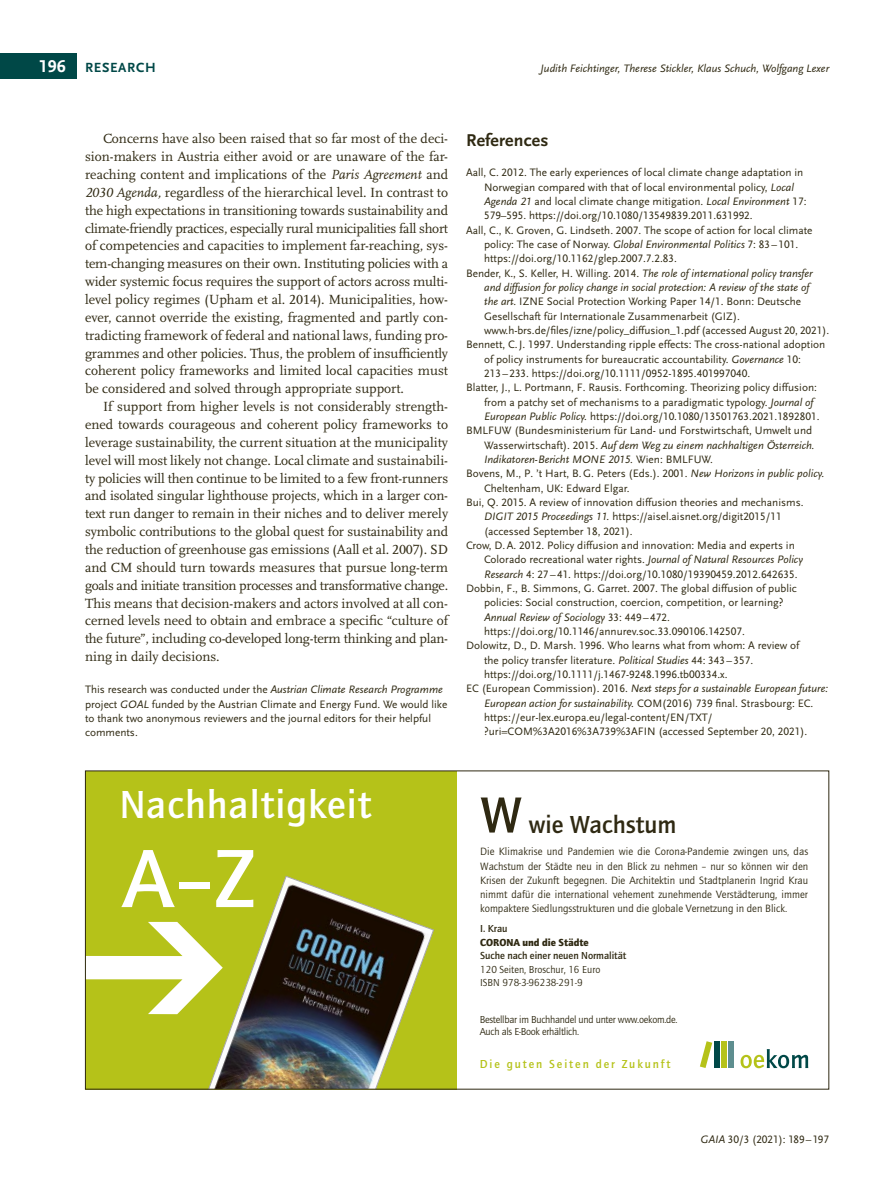
<style>
.page{position:relative;width:893px;height:1191px;background:#fff}
.page>*{position:absolute;margin:0;border:0;box-sizing:border-box;transform-origin:0 0}
.t1{font:700 85.5px "Quay Itc T";color:#fff}
.t2{font:700 40.5px "Quay Itc T";letter-spacing:.025em;color:#fff}
.t3{font:700 25.5px "Quay Itc T";color:#2f2912}
.Ü2_11_9_11_9{font:700 17.85px "Scala Sans LF";letter-spacing:.01em;color:#2f2912}
.t4{font:700 17.85px "Scala Sans LF";color:#fff}
.Fließtext_oE_english{font:13.8px/17.9px "Scala LF";letter-spacing:-.01em;color:#2f2912;text-align:justify}
.InfoÜ{font:700 13.8px "Scala Sans LF";letter-spacing:.05em;color:#004847}
.t5{font:700 12px "Quay Itc T";letter-spacing:.16em;color:#b5c219}
.Literatur{font:11.25px/14.4px "Scala Sans LF";color:#2f2912}
.Autor_innen-Adressen{font:11.25px/14.2px "Scala Sans LF";color:#2f2912}
.Literatur-2{font:italic 11.25px/14.4px "Scala Sans LF";color:#2f2912;text-align:center}
.t6{font:10.95px/14.2px "Quay Itc T";color:#2f2912;text-align:justify}
.t7{font:10.5px/13.5px "Quay Itc T";color:#2f2912}
.t8{font:10.5px/12px "Quay Itc T";letter-spacing:-.025em;color:#2f2912}
.s1{font-style:italic}
.s2{font-style:normal}
.s3{font-size:52.5px}
.s4{font-weight:700}
.s5{font-family:"Quay Itc T Blac"}
</style>
<div class="page">
<div style="left:0;top:53px;width:77px;height:25px;background:#004847"></div>
<div style="left:85px;top:771px;width:372px;height:318px;background:#b5c219"></div>
<svg style="left:87px;top:922px;width:113px;height:92px"></svg>
<div style="left:728px;top:1041px;width:6px;height:27px;background:#5e8e8f"></div>
<div style="left:721px;top:1041px;width:6px;height:27px;background:#b5c219"></div>
<div style="left:714px;top:1041px;width:6px;height:27px;background:#004847"></div>
<svg style="left:700px;top:1041px;width:12px;height:27px"></svg>
<svg style="left:740px;top:1049px;width:68px;height:19px"></svg>
<img style="left:200px;top:875px;width:234px;height:212px">
<p class="t4" style="left:39px;top:56px;width:29px">196</p>
<p class="Literatur-2" style="left:540px;top:61px;width:290px">Judith Feichtinger, Therese Stickler, Klaus Schuch, Wolfgang Lexer</p>
<h5 class="InfoÜ" style="left:85px;top:60px;width:72px">RESEARCH</h5>
<p class="Fließtext_oE_english" style="left:85px;top:130px;width:365px;text-indent:18px">Concerns have also been raised that so far most of the deci&shy;sion-makers in Austria either avoid or are unaware of the far&shy;reaching content and implications of the <span class="s1">Paris Agreement</span> and <span class="s1">2030 Agenda,</span> regardless of the hierarchical level. In contrast to the high expectations in transitioning towards sustainability and climate-friendly practices, especially rural municipalities fall short of competencies and capacities to implement far-reaching, sys&shy;tem-changing measures on their own. Instituting policies with a wider systemic focus requires the support of actors across multi-</p>
<p class="Fließtext_oE_english" style="left:85px;top:291px;width:365px">level policy regimes (Upham et al. 2014). Municipalities, how&shy;ever, cannot override the existing, fragmented and partly con&shy;tradicting framework of federal and national laws, funding pro&shy;grammes and other policies. Thus, the problem of insufficiently coherent policy frameworks and limited local capacities must be considered and solved through appropriate support.</p>
<p class="Fließtext_oE_english" style="left:85px;top:398px;width:365px;text-indent:18px">If support from higher levels is not considerably strength&shy;ened towards courageous and coherent policy frameworks to leverage sustainability, the current situation at the municipality level will most likely not change. Local climate and sustainabili&shy;ty policies will then continue to be limited to a few front-runners and isolated singular lighthouse projects, which in a larger con&shy;text run danger to remain in their niches and to deliver merely symbolic contributions to the global quest for sustainability and the reduction of greenhouse gas emissions (Aall et al. 2007). SD and CM should turn towards measures that pursue long-term goals and initiate transition processes and transformative change.<br>This means that decision-makers and actors involved at all con&shy;cerned levels need to obtain and embrace a specific “culture of the future”, including co-developed long-term thinking and plan&shy;ning in daily decisions.</p>
<p class="Autor_innen-Adressen" style="left:85px;top:682px;width:364px">This research was conducted under the <span class="s1">Austrian Climate Research Programme </span>project <span class="s1">GOAL</span> funded by the Austrian Climate and Energy Fund. We would like to thank two anonymous reviewers and the journal editors for their helpful comments.</p>
<h2 class="Ü2_11_9_11_9" style="left:466px;top:130px;width:84px">References</h2>
<p class="Literatur" style="left:484px;top:166px;width:324px;text-indent:-18px">Aall, C. 2012. The early experiences of local climate change adaptation in Norwegian compared with that of local environmental policy, <span class="s1">Local Agenda 21</span> and local climate change mitigation. <span class="s1">Local Environment</span> 17:<br>579–595. https://doi.org/10.1080/13549839.2011.631992.</p>
<p class="Literatur" style="left:484px;top:223px;width:330px;text-indent:-18px">Aall, C., K. Groven, G. Lindseth. 2007. The scope of action for local climate policy: The case of Norway. <span class="s1">Global Environmental Politics</span> 7: 83 – 101. https://doi.org/10.1162/glep.2007.7.2.83.</p>
<p class="Literatur" style="left:484px;top:266px;width:330px;text-indent:-18px">Bender, K., S. Keller, H. Willing. 2014. <span class="s1">The role of international policy transfer and diffusion for policy change in social protection: A review of the state of the art.</span> IZNE Social Protection Working Paper 14/1. Bonn: Deutsche Gesellschaft für Internationale Zusammenarbeit (GIZ).</p>
<p class="Literatur" style="left:484px;top:323px;width:347px">www.h-brs.de/files/izne/policy_diffusion_1.pdf (accessed August 20, 2021).</p>
<p class="Literatur" style="left:484px;top:338px;width:343px;text-indent:-18px">Bennett, C.J. 1997. Understanding ripple effects: The cross-national adoption of policy instruments for bureaucratic accountability. <span class="s1">Governance</span> 10:<br>213 –233. https://doi.org/10.1111/0952-1895.401997040.</p>
<p class="Literatur" style="left:484px;top:381px;width:337px;text-indent:-18px">Blatter, J., L. Portmann, F. Rausis. Forthcoming. Theorizing policy diffusion: from a patchy set of mechanisms to a paradigmatic typology. <span class="s1">Journal of<br>European Public Policy.</span> https://doi.org/10.1080/13501763.2021.1892801.</p>
<p class="Literatur" style="left:484px;top:424px;width:332px;text-indent:-18px">BMLFUW (Bundesministerium für Land- und Forstwirtschaft, Umwelt und<br>Wasserwirtschaft). 2015. <span class="s1">Auf dem Weg zu einem nachhaltigen Österreich.<br>Indikatoren-Bericht MONE 2015.</span> Wien: BMLFUW.</p>
<p class="Literatur" style="left:484px;top:467px;width:342px;text-indent:-18px">Bovens, M., P. ’t Hart, B.G. Peters (Eds.). 2001. <span class="s1">New Horizons in public policy.<br></span>Cheltenham, UK: Edward Elgar.</p>
<p class="Literatur" style="left:484px;top:495px;width:321px;text-indent:-18px">Bui, Q. 2015. A review of innovation diffusion theories and mechanisms.<br><span class="s1">DIGIT 2015 Proceedings 11.</span> https://aisel.aisnet.org/digit2015/11 (accessed September 18, 2021).</p>
<p class="Literatur" style="left:484px;top:538px;width:320px;text-indent:-18px">Crow, D.A. 2012. Policy diffusion and innovation: Media and experts in<br>Colorado recreational water rights. <span class="s1">Journal of Natural Resources Policy<br>Research</span> 4: 27 –41. https://doi.org/10.1080/19390459.2012.642635.</p>
<p class="Literatur" style="left:484px;top:581px;width:314px;text-indent:-18px">Dobbin, F., B. Simmons, G. Garret. 2007. The global diffusion of public policies: Social construction, coercion, competition, or learning?<br><span class="s1">Annual Review of Sociology</span> 33: 449– 472. https://doi.org/10.1146/annurev.soc.33.090106.142507.</p>
<p class="Literatur" style="left:484px;top:638px;width:317px;text-indent:-18px">Dolowitz, D., D. Marsh. 1996. Who learns what from whom: A review of the policy transfer literature. <span class="s1">Political Studies</span> 44: 343 –357. https://doi.org/10.1111/j.1467-9248.1996.tb00334.x.</p>
<p class="Literatur-2" style="left:466px;top:681px;width:364px"><span class="s2">EC (European Commission). 2016.</span> Next steps for a sustainable European future:<br>European action for sustainability. <span class="s2">COM(2016) 739 final. Strasbourg: EC.</span></p>
<p class="Literatur" style="left:484px;top:710px;width:325px">https://eur-lex.europa.eu/legal-content/EN/TXT/ ?uri=COM%3A2016%3A739%3AFIN (accessed September 20, 2021).</p>
<p class="t2" style="left:119px;top:781px;width:254px">Nachhaltigkeit</p>
<p class="t1" style="left:122px;top:830px;width:134px">A–Z</p>
<p class="t3" style="left:480px;top:809px;width:198px"><span class="s3">W</span> wie Wachstum</p>
<p class="t6" style="left:480px;top:844px;width:330px">Die Klimakrise und Pandemien wie die Corona-Pandemie zwingen uns, das Wachstum der Städte neu in den Blick zu nehmen – nur so können wir den Krisen der Zukunft begegnen. Die Architektin und Stadtplanerin Ingrid Krau nimmt dafür die international vehement zunehmende Verstädterung, immer kompaktere Siedlungsstrukturen und die globale Vernetzung in den Blick.</p>
<p class="t7" style="left:480px;top:922px;width:148px"><span class="s4">I. Krau<br></span><span class="s5">CORONA und die Städte<br></span><span class="s4">Suche nach einer neuen Normalität<br></span>120 Seiten, Broschur, 16 Euro<br>ISBN 978-3-96238-291-9</p>
<p class="t8" style="left:480px;top:1013px;width:199px">Bestellbar im Buchhandel und unter www.oekom.de.<br>Auch als E-Book erhältlich.</p>
<p class="t5" style="left:480px;top:1057px;width:192px">Die guten Seiten der Zukunft</p>
<p class="Literatur" style="left:700px;top:1132px;width:130px"><span class="s1">GAIA</span> 30/3 (2021): 189–197</p>
</div>
